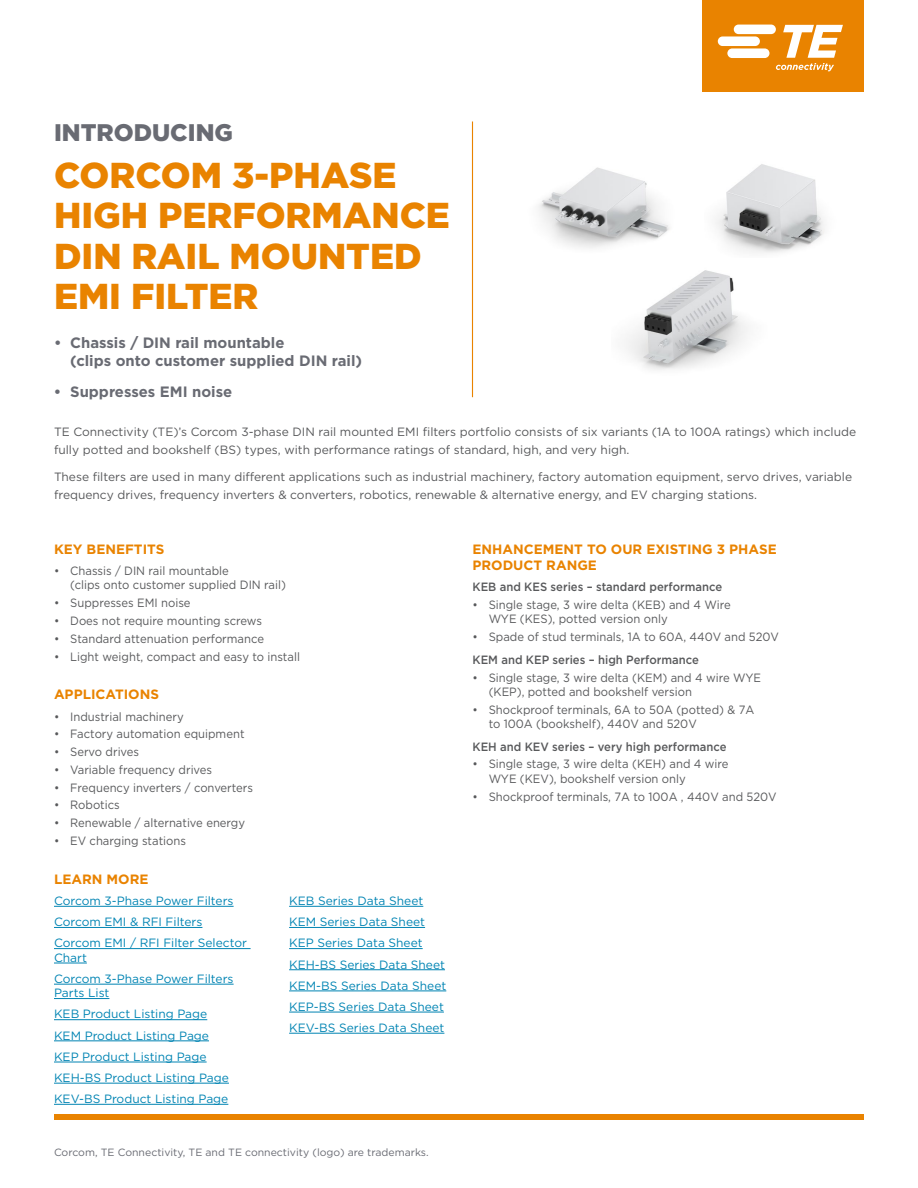
<style>
.page{position:relative;width:918px;height:1188px;background:#fff}
.page>*{position:absolute;margin:0;border:0;box-sizing:border-box;transform-origin:0 0}
.t1{font:900 36px/40.5px "Gotham";color:#e98300}
.t2{font:900 24px "Gotham";color:#696b73}
.t3{font:700 15px/18px "Gotham";color:#696b73}
.t4{font:700 13.5px/16.5px "Gotham";color:#e98300}
.t5{font:12px/14.4px "Gotham";color:#58595b;scale:.94 1}
.t6{font:12px/18px "Gotham";color:#58595b}
.t7{font:12px/21.1px "Gotham";color:#0084b3}
.t8{font:500 12px "Gotham";color:#58595b;scale:.94 1}
.t9{font:10.5px "Gotham";color:#696b73}
</style>
<div class="page">
<img style="left:538px;top:167px;width:132px;height:81px">
<img style="left:715px;top:164px;width:110px;height:89px">
<img style="left:626px;top:270px;width:122px;height:100px">
<div style="left:54px;top:1114px;width:810px;height:6px;background:#e98300"></div>
<div style="left:702px;top:0;width:162px;height:91px;background:#e98300"></div>
<svg style="left:718px;top:25px;width:125px;height:46px"></svg>
<hr style="left:54px;top:906px;width:180px;height:1px;background:#0084b3">
<hr style="left:54px;top:927px;width:148px;height:1px;background:#0084b3">
<hr style="left:54px;top:948px;width:197px;height:1px;background:#0084b3">
<hr style="left:54px;top:963px;width:33px;height:1px;background:#0084b3">
<hr style="left:54px;top:984px;width:180px;height:1px;background:#0084b3">
<hr style="left:54px;top:998px;width:55px;height:1px;background:#0084b3">
<hr style="left:54px;top:1019px;width:153px;height:1px;background:#0084b3">
<hr style="left:54px;top:1041px;width:155px;height:1px;background:#0084b3">
<hr style="left:54px;top:1062px;width:153px;height:1px;background:#0084b3">
<hr style="left:54px;top:1083px;width:175px;height:1px;background:#0084b3">
<hr style="left:54px;top:1104px;width:174px;height:1px;background:#0084b3">
<hr style="left:289px;top:906px;width:134px;height:1px;background:#0084b3">
<hr style="left:289px;top:927px;width:136px;height:1px;background:#0084b3">
<hr style="left:289px;top:948px;width:134px;height:1px;background:#0084b3">
<hr style="left:289px;top:969px;width:156px;height:1px;background:#0084b3">
<hr style="left:289px;top:991px;width:157px;height:1px;background:#0084b3">
<hr style="left:289px;top:1012px;width:155px;height:1px;background:#0084b3">
<hr style="left:289px;top:1033px;width:155px;height:1px;background:#0084b3">
<hr style="left:472px;top:122px;width:1px;height:275px;background:#e98300">
<h2 class="t2" style="left:54px;top:116px;width:180px">INTRODUCING</h2>
<h1 class="t1" style="left:54px;top:155px;width:398px">CORCOM 3-PHASE<br>HIGH PERFORMANCE<br>DIN RAIL MOUNTED<br>EMI FILTER</h1>
<p class="t3" style="left:70px;top:333px;width:293px;text-indent:-16px">• Chassis / DIN rail mountable<br>(clips onto customer supplied DIN rail)</p>
<p class="t3" style="left:54px;top:383px;width:180px">• Suppresses EMI noise</p>
<p class="t6" style="left:54px;top:422px;width:804px">TE Connectivity (TE)’s Corcom 3-phase DIN rail mounted EMI filters portfolio consists of six variants (1A to 100A ratings) which include fully potted and bookshelf (BS) types, with performance ratings of standard, high, and very high.</p>
<p class="t6" style="left:54px;top:468px;width:800px">These filters are used in many different applications such as industrial machinery, factory automation equipment, servo drives, variable frequency drives, frequency inverters &amp; converters, robotics, renewable &amp; alternative energy, and EV charging stations.</p>
<p class="t4" style="left:54px;top:541px;width:112px">KEY BENEFTITS</p>
<p class="t5" style="left:70px;top:563px;width:231px;text-indent:-16px">• Chassis / DIN rail mountable<br>(clips onto customer supplied DIN rail)</p>
<p class="t5" style="left:54px;top:595px;width:147px">• Suppresses EMI noise</p>
<p class="t5" style="left:54px;top:613px;width:223px">• Does not require mounting screws</p>
<p class="t5" style="left:54px;top:631px;width:225px">• Standard attenuation performance</p>
<p class="t5" style="left:54px;top:649px;width:263px">• Light weight, compact and easy to install</p>
<p class="t4" style="left:54px;top:686px;width:107px">APPLICATIONS</p>
<p class="t5" style="left:54px;top:709px;width:140px">• Industrial machinery</p>
<p class="t5" style="left:54px;top:727px;width:204px">• Factory automation equipment</p>
<p class="t5" style="left:54px;top:744px;width:92px">• Servo drives</p>
<p class="t5" style="left:54px;top:762px;width:170px">• Variable frequency drives</p>
<p class="t5" style="left:54px;top:780px;width:213px">• Frequency inverters / converters</p>
<p class="t5" style="left:54px;top:798px;width:72px">• Robotics</p>
<p class="t5" style="left:54px;top:816px;width:205px">• Renewable / alternative energy</p>
<p class="t5" style="left:54px;top:833px;width:142px">• EV charging stations</p>
<p class="t4" style="left:54px;top:871px;width:96px">LEARN MORE</p>
<p class="t7" style="left:54px;top:890px;width:194px">Corcom 3-Phase Power Filters<br>Corcom EMI &amp; RFI Filters<br>Corcom EMI / RFI Filter Selector</p>
<p class="t7" style="left:54px;top:947px;width:181px">Chart<br>Corcom 3-Phase Power Filters</p>
<p class="t7" style="left:54px;top:982px;width:176px">Parts List<br>KEB Product Listing Page<br>KEM Product Listing Page<br>KEP Product Listing Page<br>KEH-BS Product Listing Page<br>KEV-BS Product Listing Page</p>
<p class="t7" style="left:289px;top:890px;width:159px">KEB Series Data Sheet<br>KEM Series Data Sheet<br>KEP Series Data Sheet<br>KEH-BS Series Data Sheet<br>KEM-BS Series Data Sheet<br>KEP-BS Series Data Sheet<br>KEV-BS Series Data Sheet</p>
<p class="t9" style="left:54px;top:1145px;width:376px">Corcom, TE Connectivity, TE and TE connectivity (logo) are trademarks.</p>
<p class="t4" style="left:472px;top:540px;width:306px">ENHANCEMENT TO OUR EXISTING 3 PHASE<br>PRODUCT RANGE</p>
<p class="t8" style="left:472px;top:579px;width:267px">KEB and KES series – standard performance</p>
<p class="t5" style="left:489px;top:597px;width:259px;text-indent:-16px">• Single stage, 3 wire delta (KEB) and 4 Wire<br>WYE (KES), potted version only</p>
<p class="t5" style="left:472px;top:629px;width:328px">• Spade of stud terminals, 1A to 60A, 440V and 520V</p>
<p class="t8" style="left:472px;top:652px;width:242px">KEM and KEP series – high Performance</p>
<p class="t5" style="left:489px;top:670px;width:291px;text-indent:-16px">• Single stage, 3 wire delta (KEM) and 4 wire WYE (KEP), potted and bookshelf version</p>
<p class="t5" style="left:489px;top:702px;width:284px;text-indent:-16px">• Shockproof terminals, 6A to 50A (potted) &amp; 7A to 100A (bookshelf), 440V and 520V</p>
<p class="t8" style="left:472px;top:739px;width:272px">KEH and KEV series – very high performance</p>
<p class="t5" style="left:489px;top:757px;width:257px;text-indent:-16px">• Single stage, 3 wire delta (KEH) and 4 wire<br>WYE (KEV), bookshelf version only</p>
<p class="t5" style="left:472px;top:789px;width:325px">• Shockproof terminals, 7A to 100A , 440V and 520V</p>
</div>
